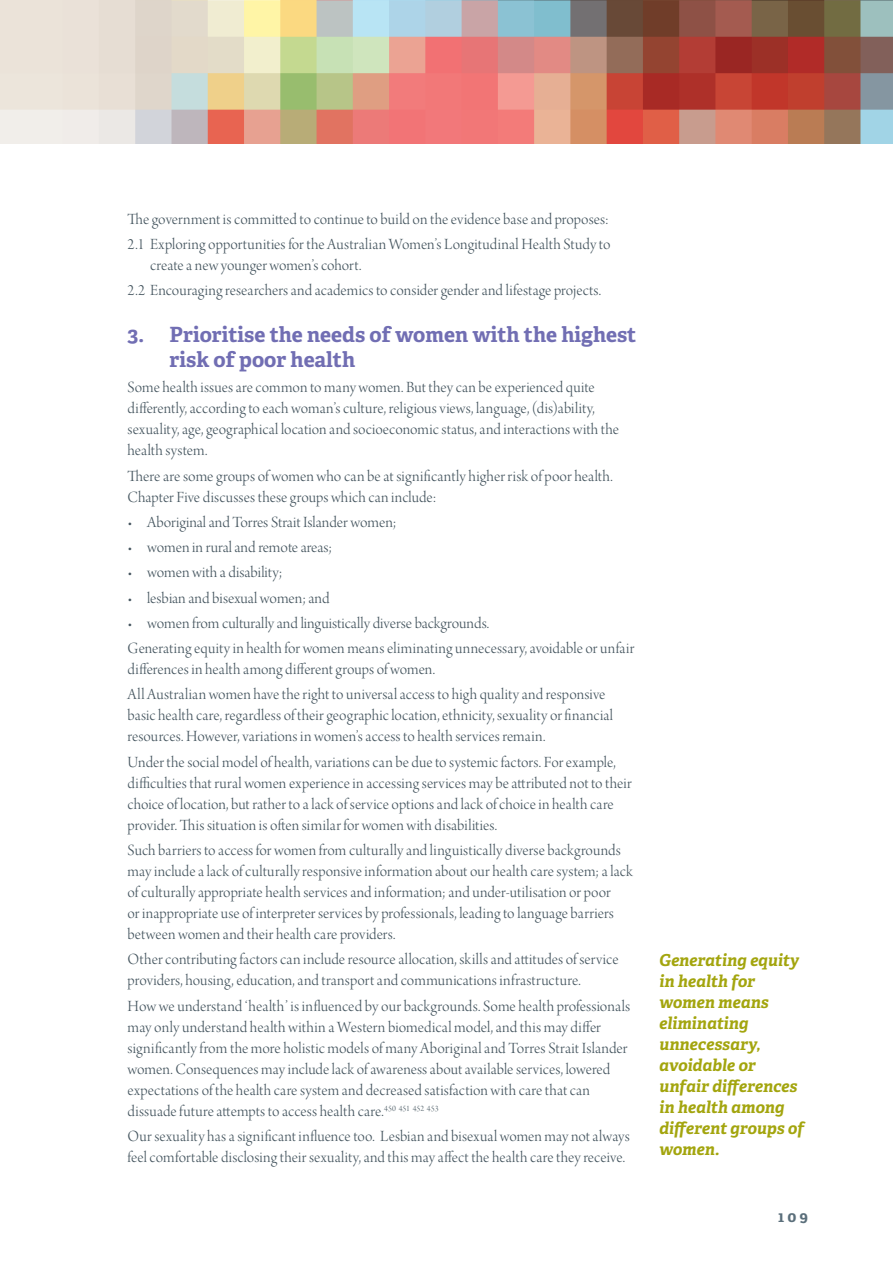
<style>
.page{position:relative;width:893px;height:1263px;background:#fff}
.page>*{position:absolute;margin:0;border:0;box-sizing:border-box;transform-origin:0 0}
.Heading_1_Sub_Headin{font:700 21px/25.2px "Adelle Basic";color:#716eb3}
.Text_body{font:16.5px/21px "Arno Pro Light Display";letter-spacing:.005em;color:#45555f}
.Tab_indent{font:16.5px "Arno Pro Light Display";color:#45555f}
.t1{font:italic 700 16.5px/21px "Adelle Basic";letter-spacing:-.005em;color:#a3a50e}
.t2{font:700 15px "Adelle Basic";color:#5b6f7b}
</style>
<div class="page">
<svg style="left:0;top:0;width:893px;height:143px;background:#c89c8c"></svg>
<p class="Text_body" style="left:128px;top:210px;width:483px">The government is committed to continue to build on the evidence base and proposes:</p>
<p class="Text_body" style="left:150px;top:235px;width:462px;text-indent:-22px">2.1 Exploring opportunities for the Australian Women’s Longitudinal Health Study to create a new younger women’s cohort.</p>
<p class="Text_body" style="left:128px;top:281px;width:475px">2.2 Encouraging researchers and academics to consider gender and lifestage projects.</p>
<h1 class="Heading_1_Sub_Headin" style="left:170px;top:322px;width:468px;text-indent:-42px">3. Prioritise the needs of women with the highest risk of poor health</h1>
<p class="Text_body" style="left:128px;top:378px;width:493px">Some health issues are common to many women. But they can be experienced quite differently, according to each woman’s culture, religious views, language, (dis)ability, sexuality, age, geographical location and socioeconomic status, and interactions with the health system.</p>
<p class="Text_body" style="left:128px;top:466px;width:487px">There are some groups of women who can be at significantly higher risk of poor health.<br>Chapter Five discusses these groups which can include:</p>
<p class="Tab_indent" style="left:128px;top:513px;width:270px">• Aboriginal and Torres Strait Islander women;</p>
<p class="Tab_indent" style="left:128px;top:538px;width:206px">• women in rural and remote areas;</p>
<p class="Tab_indent" style="left:128px;top:564px;width:156px">• women with a disability;</p>
<p class="Tab_indent" style="left:128px;top:589px;width:204px">• lesbian and bisexual women; and</p>
<p class="Tab_indent" style="left:128px;top:614px;width:363px">• women from culturally and linguistically diverse backgrounds.</p>
<p class="Text_body" style="left:128px;top:639px;width:508px">Generating equity in health for women means eliminating unnecessary, avoidable or unfair differences in health among different groups of women.</p>
<p class="Text_body" style="left:128px;top:685px;width:487px">All Australian women have the right to universal access to high quality and responsive basic health care, regardless of their geographic location, ethnicity, sexuality or financial resources. However, variations in women’s access to health services remain.</p>
<p class="Text_body" style="left:128px;top:752px;width:506px">Under the social model of health, variations can be due to systemic factors. For example, difficulties that rural women experience in accessing services may be attributed not to their choice of location, but rather to a lack of service options and lack of choice in health care provider. This situation is often similar for women with disabilities.</p>
<p class="Text_body" style="left:128px;top:841px;width:507px">Such barriers to access for women from culturally and linguistically diverse backgrounds may include a lack of culturally responsive information about our health care system; a lack of culturally appropriate health services and information; and under-utilisation or poor<br>or inappropriate use of interpreter services by professionals, leading to language barriers between women and their health care providers.</p>
<p class="Text_body" style="left:128px;top:950px;width:492px">Other contributing factors can include resource allocation, skills and attitudes of service providers, housing, education, and transport and communications infrastructure.</p>
<p class="Text_body" style="left:128px;top:996px;width:504px">How we understand ‘health’ is influenced by our backgrounds. Some health professionals may only understand health within a Western biomedical model, and this may differ significantly from the more holistic models of many Aboriginal and Torres Strait Islander women. Consequences may include lack of awareness about available services, lowered expectations of the health care system and decreased satisfaction with care that can dissuade future attempts to access health care.<sup>450</sup> <sup>451</sup> <sup>452</sup> <sup>453</sup></p>
<p class="Text_body" style="left:128px;top:1126px;width:504px">Our sexuality has a significant influence too. Lesbian and bisexual women may not always feel comfortable disclosing their sexuality, and this may affect the health care they receive.</p>
<p class="t1" style="left:659px;top:950px;width:146px">Generating equity in health for women means eliminating unnecessary, avoidable or unfair differences in health among different groups of women.</p>
<p class="t2" style="left:778px;top:1207px;width:31px">109</p>
</div>
